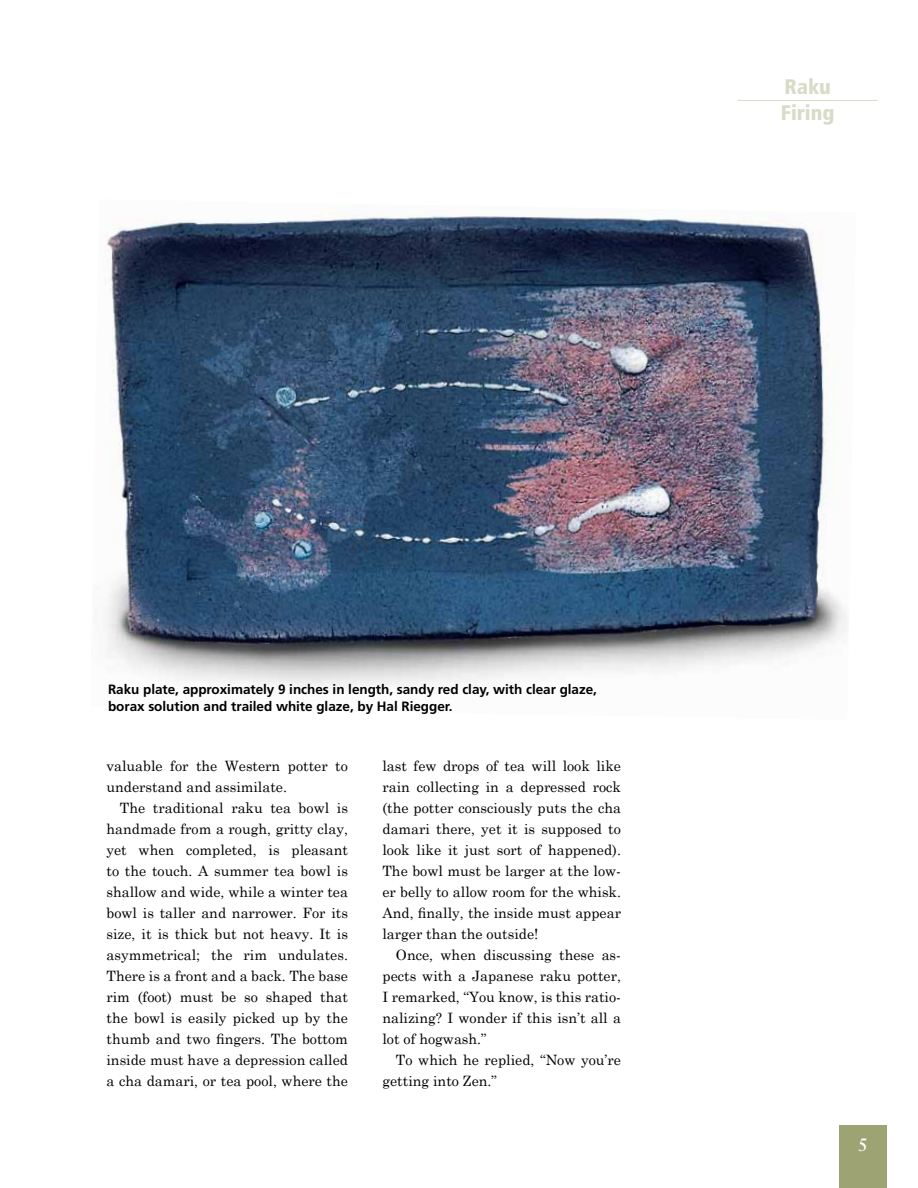
<style>
.page{position:relative;width:918px;height:1188px;background:#fff}
.page>*{position:absolute;margin:0;border:0;box-sizing:border-box;transform-origin:0 0}
.t1{font:900 condensed 21px/25.5px "Frutiger";color:#d8dbc7}
.t2{font:700 18px "Sabon";color:#fff}
.t3{font:14.25px/21px "Century Schoolbook";color:#000;text-align:justify}
.t4{font:700 13.5px/16.5px "Frutiger";color:#000}
</style>
<div class="page">
<div style="left:839px;top:1125px;width:48px;height:63px;background:#9ea374"></div>
<hr style="left:738px;top:100px;width:140px;height:1px;background:#d8dbc7">
<img style="left:106px;top:213px;width:741px;height:474px">
<h1 class="t1" style="left:781px;top:74px;width:55px">Raku<br>Firing</h1>
<p class="t4" style="left:108px;top:681px;width:491px">Raku plate, approximately 9 inches in length, sandy red clay, with clear glaze, borax solution and trailed white glaze, by Hal Riegger.</p>
<p class="t3" style="left:106px;top:755px;width:243px">valuable for the Western potter to understand and assimilate.</p>
<p class="t3" style="left:106px;top:797px;width:243px;text-indent:13px">The traditional raku tea bowl is handmade from a rough, gritty clay, yet when completed, is pleasant to the touch. A summer tea bowl is shallow and wide, while a winter tea bowl is taller and narrower. For its size, it is thick but not heavy. It is asymmetrical; the rim undulates.<br>There is a front and a back. The base rim (foot) must be so shaped that the bowl is easily picked up by the thumb and two fingers. The bottom inside must have a depression called a cha damari, or tea pool, where the</p>
<p class="t3" style="left:382px;top:755px;width:240px">last few drops of tea will look like rain collecting in a depressed rock (the potter consciously puts the cha damari there, yet it is supposed to look like it just sort of happened).<br>The bowl must be larger at the low&shy;er belly to allow room for the whisk.<br>And, finally, the inside must appear larger than the outside!</p>
<p class="t3" style="left:382px;top:944px;width:240px;text-indent:13px">Once, when discussing these as&shy;pects with a Japanese raku potter, I remarked, “You know, is this ratio&shy;nalizing? I wonder if this isn’t all a lot of hogwash.”</p>
<p class="t3" style="left:382px;top:1049px;width:240px;text-indent:13px">To which he replied, “Now you’re getting into Zen.”</p>
<p class="t2" style="left:858px;top:1134px;width:12px">5</p>
</div>
